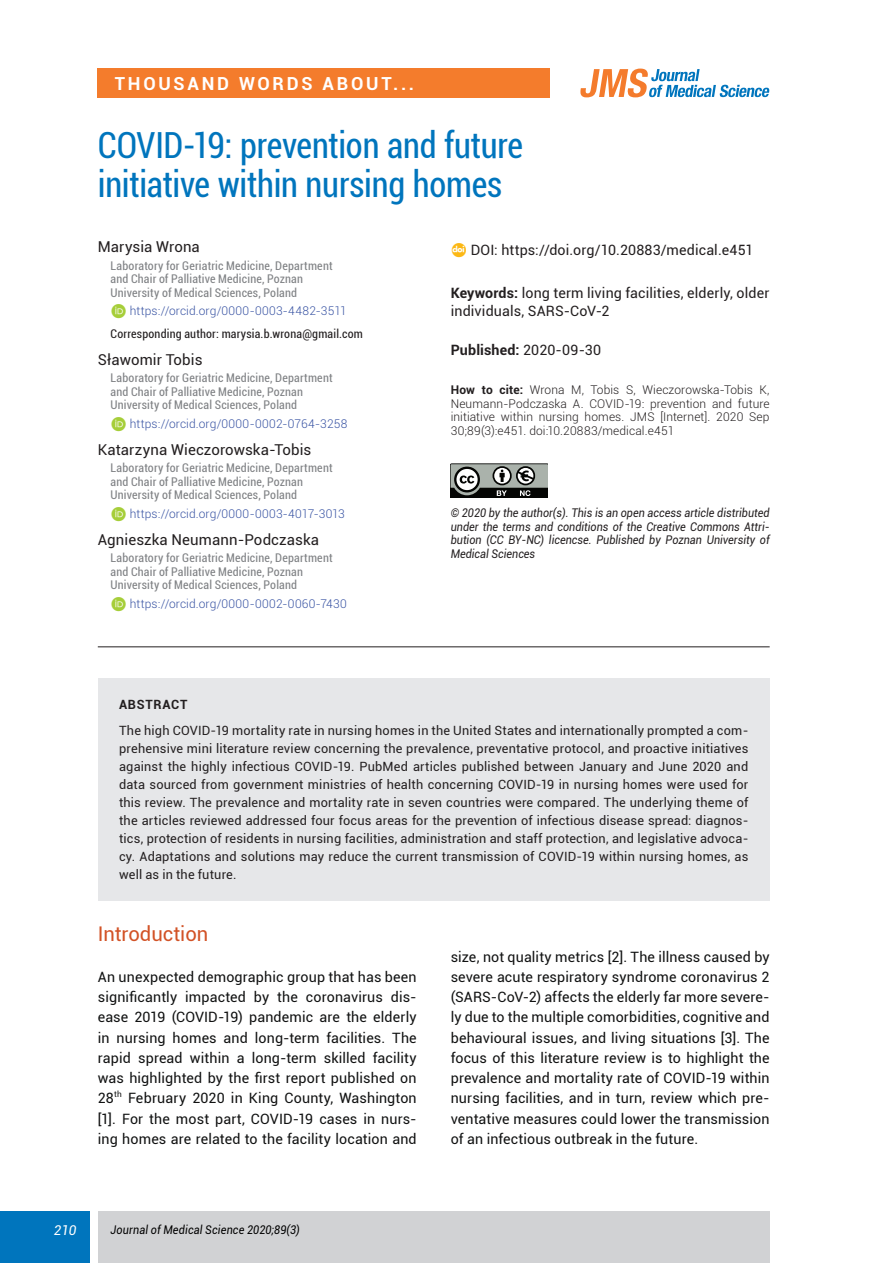
<style>
.page{position:relative;width:893px;height:1263px;background:#fff}
.page>*{position:absolute;margin:0;border:0;box-sizing:border-box;transform-origin:0 0}
.t1{font:condensed 36px/39px "Roboto";letter-spacing:-.005em;color:#0075bd;scale:.95 1}
.t2{font:20.25px "Roboto";color:#d25226}
.t3{font:700 18px "Roboto";letter-spacing:.155em;color:#fff}
.t4{font:15px "Roboto";letter-spacing:.005em;color:#231f20}
.t5{font:14.25px/20.2px "Roboto";letter-spacing:.01em;color:#111212;text-align:justify}
.t6{font:14.25px/18px "Roboto";letter-spacing:.01em;color:#231f20}
.t7{font:700 14.25px "Roboto";letter-spacing:.005em;color:#231f20}
.t8{font:italic 13.5px "Roboto";color:#fff}
.t9{font:12.75px/18px "Roboto";letter-spacing:.015em;color:#231f20;text-align:justify}
.t10{font:700 12.75px "Roboto";letter-spacing:.06em;color:#231f20}
.t11{font:condensed 12px/13.5px "Roboto";letter-spacing:.015em;color:#808285}
.t12{font:300 12px/13.5px "Roboto";letter-spacing:.015em;color:#231f20;text-align:justify}
.t13{font:italic 12px/13.5px "Roboto";color:#231f20;text-align:justify;scale:.9 1}
.t14{font:300 12px "Roboto";letter-spacing:.01em;color:#3853a3}
.t15{font:condensed 12px "Roboto";letter-spacing:.015em;color:#231f20}
.t16{font:italic 12px "Roboto";letter-spacing:.015em;color:#000;scale:.9 1}
.t17{font:8.25px "Roboto";color:#111212}
.s1{font-weight:700}
.s2{font-weight:400}
</style>
<div class="page">
<div style="left:0;top:1212px;width:89px;height:51px;background:#0075bd"></div>
<div style="left:98px;top:1212px;width:672px;height:51px;background:#d1d2d4"></div>
<div style="left:98px;top:68px;width:452px;height:30px;background:#f47c2c"></div>
<svg style="left:451px;top:464px;width:97px;height:34px;background:#757975"></svg>
<div style="left:98px;top:678px;width:672px;height:222px;background:#e6e7e9"></div>
<hr style="left:98px;top:647px;width:672px;height:1px;background:#231f20">
<svg style="left:580px;top:69px;width:189px;height:28px"></svg>
<p class="t3" style="left:115px;top:71px;width:301px">THOUSAND WORDS ABOUT...</p>
<h1 class="t1" style="left:98px;top:124px;width:449px">COVID-19: prevention and future initiative within nursing homes</h1>
<p class="t4" style="left:98px;top:236px;width:104px">Marysia Wrona</p>
<p class="t11" style="left:111px;top:258px;width:224px">Laboratory for Geriatric Medicine, Department and Chair of Palliative Medicine, Poznan<br>University of Medical Sciences, Poland</p>
<p class="t14" style="left:130px;top:303px;width:218px">https://orcid.org/0000-0003-4482-3511</p>
<p class="t15" style="left:111px;top:326px;width:254px">Corresponding author: marysia.b.wrona@gmail.com</p>
<p class="t4" style="left:98px;top:349px;width:106px">Sławomir Tobis</p>
<p class="t11" style="left:111px;top:371px;width:224px">Laboratory for Geriatric Medicine, Department and Chair of Palliative Medicine, Poznan<br>University of Medical Sciences, Poland</p>
<p class="t14" style="left:130px;top:415px;width:219px">https://orcid.org/0000-0002-0764-3258</p>
<p class="t4" style="left:98px;top:439px;width:215px">Katarzyna Wieczorowska-Tobis</p>
<p class="t11" style="left:111px;top:461px;width:224px">Laboratory for Geriatric Medicine, Department and Chair of Palliative Medicine, Poznan<br>University of Medical Sciences, Poland</p>
<p class="t14" style="left:130px;top:505px;width:216px">https://orcid.org/0000-0003-4017-3013</p>
<p class="t4" style="left:98px;top:529px;width:223px">Agnieszka Neumann-Podczaska</p>
<p class="t11" style="left:111px;top:551px;width:224px">Laboratory for Geriatric Medicine, Department and Chair of Palliative Medicine, Poznan<br>University of Medical Sciences, Poland</p>
<p class="t14" style="left:130px;top:595px;width:218px">https://orcid.org/0000-0002-0060-7430</p>
<p class="t6" style="left:471px;top:240px;width:284px">DOI: https://doi.org/10.20883/medical.e451</p>
<p class="t6" style="left:451px;top:284px;width:320px"><span class="s1">KEYWORDS:</span> long term living facilities, elderly, older individuals, SARS-CoV-2</p>
<p class="t7" style="left:451px;top:340px;width:152px">PUBLISHED: <span class="s2">2020-09-30</span></p>
<p class="t12" style="left:451px;top:383px;width:320px"><span class="s1">HOW TO CITE:</span> Wrona M, Tobis S, Wieczorowska-Tobis K, Neumann-Podczaska A. COVID-19: prevention and future initiative within nursing homes. JMS [Internet]. 2020 Sep 30;89(3):e451. doi:10.20883/medical.e451</p>
<p class="t13" style="left:451px;top:506px;width:356px">© 2020 by the author(s). This is an open access article distributed under the terms and conditions of the Creative Commons Attri&shy;bution (CC BY-NC) licencse. Published by Poznan University of Medical Sciences</p>
<p class="t10" style="left:119px;top:695px;width:67px">ABSTRACT</p>
<p class="t9" style="left:119px;top:721px;width:631px">The high COVID-19 mortality rate in nursing homes in the United States and internationally prompted a com&shy;prehensive mini literature review concerning the prevalence, preventative protocol, and proactive initiatives against the highly infectious COVID-19. PubMed articles published between January and June 2020 and data sourced from government ministries of health concerning COVID-19 in nursing homes were used for this review. The prevalence and mortality rate in seven countries were compared. The underlying theme of the articles reviewed addressed four focus areas for the prevention of infectious disease spread: diagnos&shy;tics, protection of residents in nursing facilities, administration and staff protection, and legislative advoca&shy;cy. Adaptations and solutions may reduce the current transmission of COVID-19 within nursing homes, as well as in the future.</p>
<h2 class="t2" style="left:98px;top:920px;width:112px">Introduction</h2>
<p class="t5" style="left:98px;top:966px;width:320px">An unexpected demographic group that has been significantly impacted by the coronavirus dis&shy;ease 2019 (COVID-19) pandemic are the elderly in nursing homes and long-term facilities. The rapid spread within a long-term skilled facility was highlighted by the first report published on 28</p>
<p class="t17" style="left:114px;top:1088px;width:9px">th</p>
<p class="t5" style="left:98px;top:1088px;width:320px;text-indent:30px">February 2020 in King County, Washington [1]. For the most part, COVID-19 cases in nurs&shy;ing homes are related to the facility location and</p>
<p class="t8" style="left:54px;top:1220px;width:24px">210</p>
<p class="t16" style="left:111px;top:1221px;width:212px">Journal of Medical Science 2020;89(3)</p>
<p class="t5" style="left:451px;top:946px;width:320px">size, not quality metrics [2]. The illness caused by severe acute respiratory syndrome coronavirus 2 (SARS-CoV-2) affects the elderly far more severe&shy;ly due to the multiple comorbidities, cognitive and behavioural issues, and living situations [3]. The focus of this literature review is to highlight the prevalence and mortality rate of COVID-19 within nursing facilities, and in turn, review which pre&shy;ventative measures could lower the transmission of an infectious outbreak in the future.</p>
</div>
